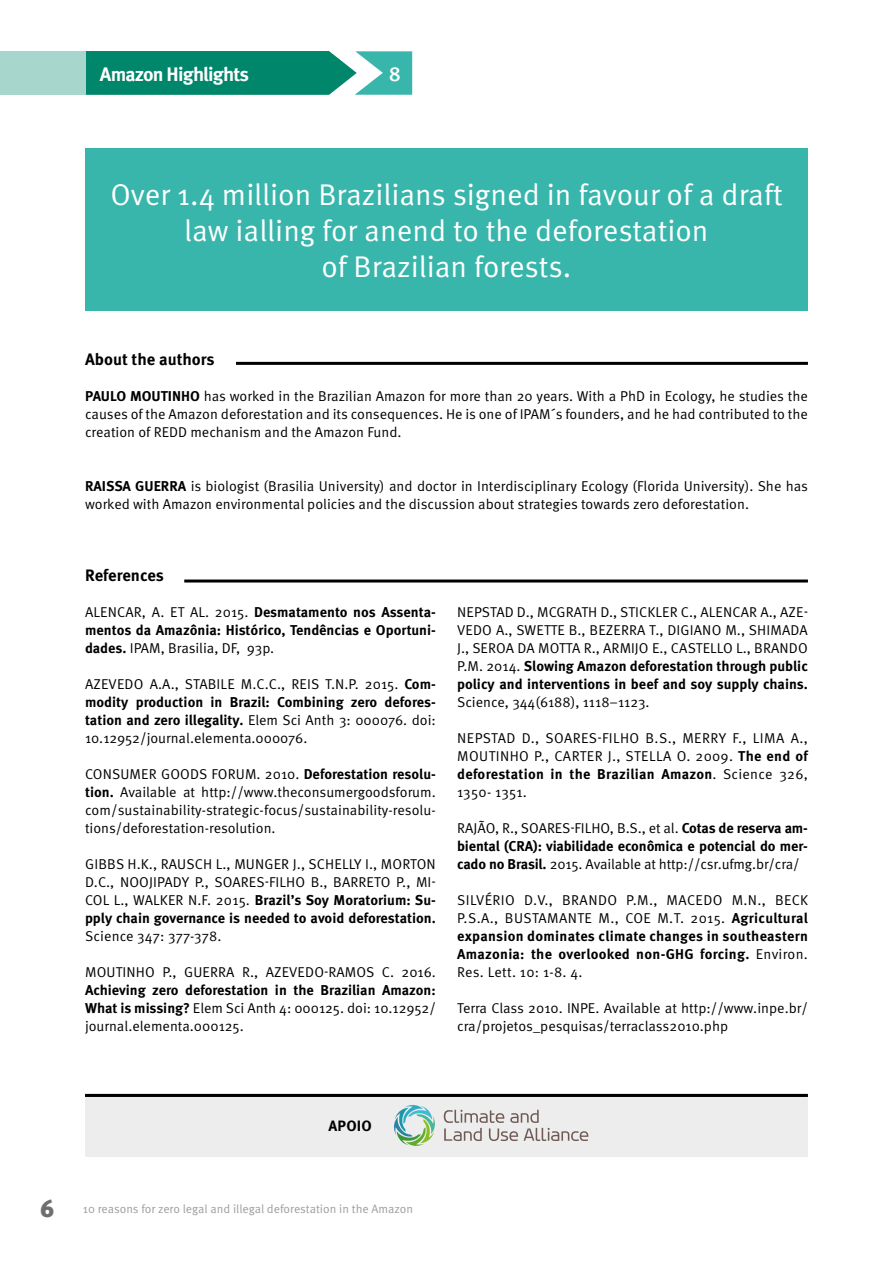
<style>
.page{position:relative;width:893px;height:1263px;background:#fff}
.page>*{position:absolute;margin:0;border:0;box-sizing:border-box;transform-origin:0 0}
.t1{font:30px/36px "Meta Pro";color:#fff;text-align:center}
.t2{font:500 20.4px "Meta Pro";color:#fff}
.t3{font:700 19.5px "Meta Pro";letter-spacing:-.04em;color:#fff}
.t4{font:700 16.5px "Meta Pro";color:#000}
.t5{font:700 15px "Meta Pro";letter-spacing:.01em;color:#000}
.t6{font:14.25px/18px "Meta Pro";color:#000;text-align:justify}
.t7{font:700 14.25px/18px "Meta Pro";letter-spacing:-.005em;color:#000;text-align:justify}
.t8{font:12px "Meta Pro";color:#9d9d9c}
.s1{font-weight:700}
.s2{font-weight:400}
.s3{font-weight:900;font-size:24px;color:#706f6f}
</style>
<div class="page">
<svg style="left:0;top:51px;width:412px;height:44px;background:#3aa48f"></svg>
<div style="left:85px;top:1094px;width:723px;height:63px;background:#ededed"></div>
<svg style="left:394px;top:1105px;width:41px;height:41px"></svg>
<svg style="left:444px;top:1110px;width:144px;height:31px"></svg>
<hr style="left:85px;top:1094px;width:723px;height:3px;background:#000">
<hr style="left:236px;top:362px;width:572px;height:3px;background:#000">
<hr style="left:184px;top:579px;width:624px;height:3px;background:#000">
<div style="left:85px;top:149px;width:723px;height:162px;background:#38b6ab"></div>
<h3 class="t3" style="left:100px;top:62px;width:151px">Amazon Highlights</h3>
<h2 class="t2" style="left:389px;top:61px;width:14px">8</h2>
<h1 class="t1" style="left:110px;top:178px;width:674px">Over 1.4 million Brazilians signed in favour of a draft law ialling for anend to the deforestation<br>of Brazilian forests.</h1>
<p class="t4" style="left:85px;top:349px;width:131px">About the authors</p>
<p class="t6" style="left:85px;top:387px;width:724px"><span class="s1">PAULO MOUTINHO</span> has worked in the Brazilian Amazon for more than 20 years. With a PhD in Ecology, he studies the causes of the Amazon deforestation and its consequences. He is one of IPAM´s founders, and he had contributed to the creation of REDD mechanism and the Amazon Fund.</p>
<p class="t6" style="left:85px;top:477px;width:724px"><span class="s1">RAISSA GUERRA</span> is biologist (Brasilia University) and doctor in Interdisciplinary Ecology (Florida University). She has worked with Amazon environmental policies and the discussion about strategies towards zero deforestation.</p>
<p class="t4" style="left:85px;top:565px;width:80px">References</p>
<p class="t7" style="left:85px;top:603px;width:352px"><span class="s2">ALENCAR, A. ET AL. 2015.</span> Desmatamento nos Assenta&shy;mentos da Amazônia: Histórico, Tendências e Oportuni&shy;dades. <span class="s2">IPAM, Brasilia, DF, 93p.</span></p>
<p class="t6" style="left:85px;top:675px;width:352px">AZEVEDO A.A., STABILE M.C.C., REIS T.N.P. 2015. <span class="s1">Com&shy;modity production in Brazil: Combining zero defores&shy;tation and zero illegality.</span> Elem Sci Anth 3: 000076. doi:<br>10.12952/journal.elementa.000076.</p>
<p class="t6" style="left:85px;top:765px;width:352px">CONSUMER GOODS FORUM. 2010. <span class="s1">Deforestation resolu&shy;tion.</span> Available at http://www.theconsumergoodsforum. com/sustainability-strategic-focus/sustainability-resolu&shy;tions/deforestation-resolution.</p>
<p class="t6" style="left:85px;top:855px;width:352px">GIBBS H.K., RAUSCH L., MUNGER J., SCHELLY I., MORTON D.C., NOOJIPADY P., SOARES-FILHO B., BARRETO P., MI-COL L., WALKER N.F. 2015. <span class="s1">Brazil’s Soy Moratorium: Su&shy;pply chain governance is needed to avoid deforestation.</span></p>
<p class="t6" style="left:85px;top:927px;width:138px">Science 347: 377-378.</p>
<p class="t6" style="left:85px;top:963px;width:352px">MOUTINHO P., GUERRA R., AZEVEDO-RAMOS C. 2016.</p>
<p class="t7" style="left:85px;top:981px;width:352px">Achieving zero deforestation in the Brazilian Amazon:<br>What is missing? <span class="s2">Elem Sci Anth 4: 000125. doi: 10.12952/ journal.elementa.000125.</span></p>
<p class="t6" style="left:457px;top:603px;width:352px">NEPSTAD D., MCGRATH D., STICKLER C., ALENCAR A., AZE-VEDO A., SWETTE B., BEZERRA T., DIGIANO M., SHIMADA J., SEROA DA MOTTA R., ARMIJO E., CASTELLO L., BRANDO P.M. 2014. <span class="s1">Slowing Amazon deforestation through public policy and interventions in beef and soy supply chains.</span></p>
<p class="t6" style="left:457px;top:693px;width:194px">Science, 344(6188), 1118–1123.</p>
<p class="t6" style="left:457px;top:729px;width:352px">NEPSTAD D., SOARES-FILHO B.S., MERRY F., LIMA A., MOUTINHO P., CARTER J., STELLA O. 2009. <span class="s1">The end of deforestation in the Brazilian Amazon</span>. Science 326, 1350- 1351.</p>
<p class="t7" style="left:457px;top:819px;width:352px"><span class="s2">RAJÃO, R., SOARES-FILHO, B.S., et al.</span> Cotas de reserva am&shy;biental (CRA): viabilidade econômica e potencial do mer&shy;cado no Brasil. <span class="s2">2015. Available at http://csr.ufmg.br/cra/</span></p>
<p class="t6" style="left:457px;top:891px;width:353px">SILVÉRIO D.V., BRANDO P.M., MACEDO M.N., BECK P.S.A., BUSTAMANTE M., COE M.T. 2015. <span class="s1">Agricultural expansion dominates climate changes in southeastern Amazonia: the overlooked non-GHG forcing.</span> Environ.<br>Res. Lett. 10: 1-8. 4.</p>
<p class="t6" style="left:457px;top:999px;width:352px">Terra Class 2010. INPE. Available at http://www.inpe.br/ cra/projetos_pesquisas/terraclass2010.php</p>
<p class="t5" style="left:329px;top:1116px;width:45px">APOIO</p>
<p class="t8" style="left:40px;top:1201px;width:374px"><span class="s3">6</span> 10 reasons for zero legal and illegal deforestation in the Amazon</p>
</div>
